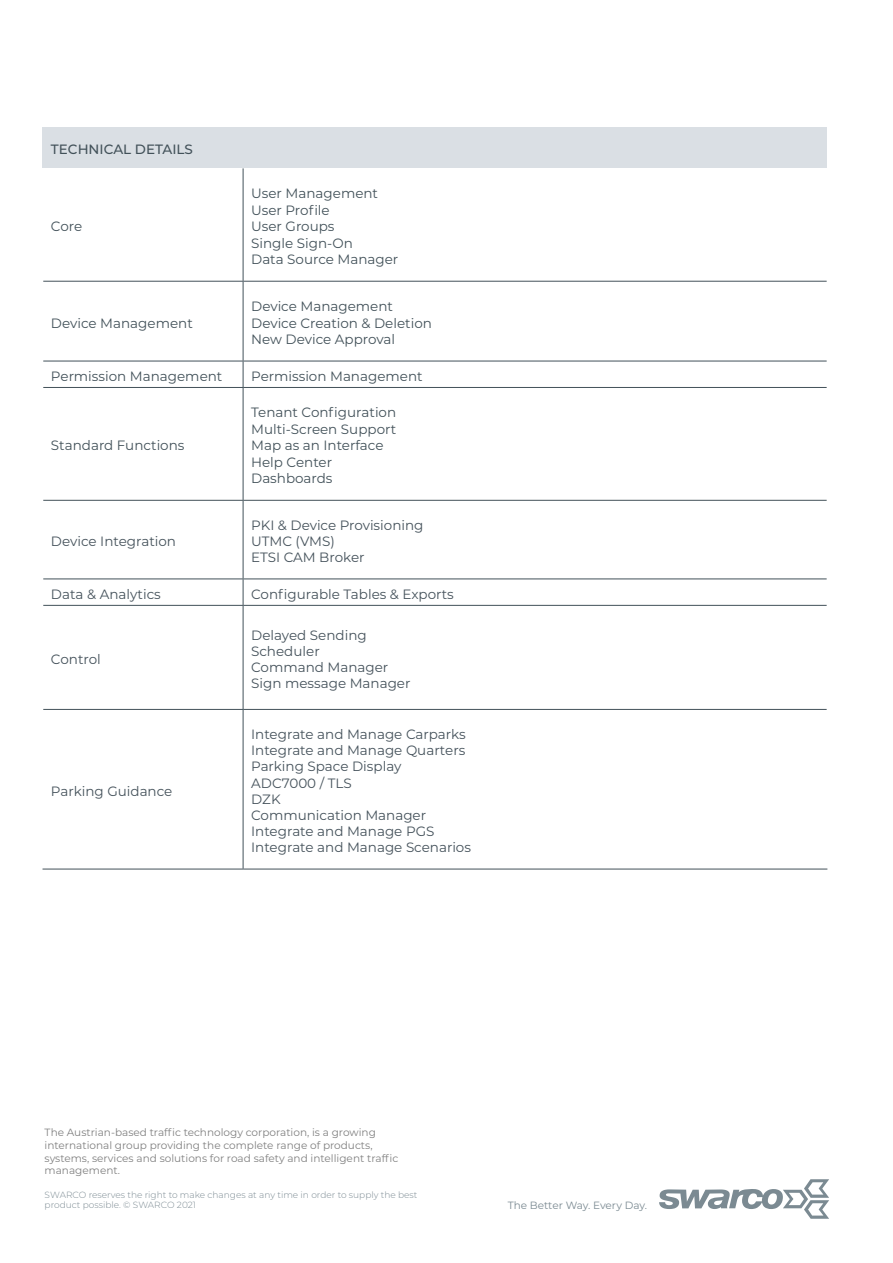
<style>
.page{position:relative;width:893px;height:1263px;background:#fff}
.page>*{position:absolute;margin:0;border:0;box-sizing:border-box;transform-origin:0 0}
.t1{font:13.5px/16.2px "Montserrat";color:#45525b}
.t2{font:13.5px/16.5px "Montserrat";color:#425159}
.t3{font:500 13.5px "Montserrat";color:#425159}
.t4{font:10.5px/12.6px "Montserrat";color:#808080}
.t5{font:10.5px "Montserrat";color:#7b8a92}
.t6{font:300 9px/10.8px "Montserrat";color:#7b8a92}
</style>
<div class="page">
<div style="left:43px;top:128px;width:784px;height:40px;background:#dadfe4"></div>
<hr style="left:243px;top:168px;width:1px;height:113px;background:#425159">
<hr style="left:43px;top:281px;width:200px;height:1px;background:#425159">
<hr style="left:243px;top:281px;width:584px;height:1px;background:#425159">
<hr style="left:243px;top:282px;width:1px;height:79px;background:#425159">
<hr style="left:43px;top:361px;width:200px;height:1px;background:#425159">
<hr style="left:243px;top:361px;width:584px;height:1px;background:#425159">
<svg style="left:243px;top:361px;width:1px;height:26px"></svg>
<hr style="left:43px;top:387px;width:200px;height:1px;background:#425159">
<hr style="left:243px;top:387px;width:584px;height:1px;background:#425159">
<hr style="left:243px;top:388px;width:1px;height:112px;background:#425159">
<hr style="left:43px;top:500px;width:200px;height:1px;background:#425159">
<hr style="left:243px;top:500px;width:584px;height:1px;background:#425159">
<hr style="left:243px;top:501px;width:1px;height:77px;background:#425159">
<hr style="left:43px;top:578px;width:200px;height:1px;background:#425159">
<hr style="left:243px;top:578px;width:584px;height:1px;background:#425159">
<svg style="left:243px;top:579px;width:1px;height:26px"></svg>
<hr style="left:43px;top:605px;width:200px;height:1px;background:#425159">
<hr style="left:243px;top:605px;width:584px;height:1px;background:#425159">
<hr style="left:243px;top:606px;width:1px;height:103px;background:#425159">
<hr style="left:43px;top:709px;width:200px;height:1px;background:#425159">
<hr style="left:243px;top:709px;width:584px;height:1px;background:#425159">
<hr style="left:243px;top:710px;width:1px;height:159px;background:#425159">
<hr style="left:43px;top:869px;width:200px;height:1px;background:#425159">
<hr style="left:243px;top:869px;width:584px;height:1px;background:#425159">
<svg style="left:659px;top:1179px;width:170px;height:40px"></svg>
<p class="t3" style="left:51px;top:140px;width:143px">TECHNICAL DETAILS</p>
<p class="t2" style="left:51px;top:218px;width:33px">Core</p>
<p class="t2" style="left:51px;top:314px;width:143px">Device Management</p>
<p class="t2" style="left:251px;top:185px;width:128px">User Management<br>User Profile</p>
<p class="t2" style="left:251px;top:218px;width:85px">User Groups</p>
<p class="t2" style="left:251px;top:234px;width:103px">Single Sign-On</p>
<p class="t2" style="left:251px;top:251px;width:149px">Data Source Manager</p>
<p class="t2" style="left:251px;top:298px;width:182px">Device Management<br>Device Creation &amp; Deletion</p>
<p class="t2" style="left:251px;top:331px;width:145px">New Device Approval</p>
<p class="t2" style="left:51px;top:367px;width:173px">Permission Management</p>
<p class="t2" style="left:251px;top:367px;width:173px">Permission Management</p>
<p class="t2" style="left:51px;top:437px;width:135px">Standard Functions</p>
<p class="t1" style="left:51px;top:533px;width:127px">Device Integration</p>
<p class="t2" style="left:251px;top:404px;width:147px">Tenant Configuration<br>Multi-Screen Support</p>
<p class="t2" style="left:251px;top:437px;width:134px">Map as an Interface</p>
<p class="t2" style="left:251px;top:453px;width:82px">Help Center</p>
<p class="t2" style="left:251px;top:470px;width:83px">Dashboards</p>
<p class="t1" style="left:251px;top:516px;width:174px">PKI &amp; Device Provisioning<br>UTMC (VMS)</p>
<p class="t1" style="left:251px;top:549px;width:115px">ETSI CAM Broker</p>
<p class="t1" style="left:51px;top:585px;width:111px">Data &amp; Analytics</p>
<p class="t1" style="left:251px;top:585px;width:204px">Configurable Tables &amp; Exports</p>
<p class="t1" style="left:51px;top:650px;width:51px">Control</p>
<p class="t1" style="left:51px;top:782px;width:123px">Parking Guidance</p>
<p class="t1" style="left:251px;top:626px;width:117px">Delayed Sending<br>Scheduler</p>
<p class="t1" style="left:251px;top:659px;width:139px">Command Manager</p>
<p class="t1" style="left:251px;top:675px;width:161px">Sign message Manager</p>
<p class="t1" style="left:251px;top:726px;width:216px">Integrate and Manage Carparks</p>
<p class="t1" style="left:251px;top:742px;width:216px">Integrate and Manage Quarters</p>
<p class="t1" style="left:251px;top:758px;width:152px">Parking Space Display</p>
<p class="t1" style="left:251px;top:774px;width:102px">ADC7000 / TLS</p>
<p class="t1" style="left:251px;top:790px;width:31px">DZK</p>
<p class="t1" style="left:251px;top:807px;width:176px">Communication Manager</p>
<p class="t1" style="left:251px;top:823px;width:185px">Integrate and Manage PGS</p>
<p class="t1" style="left:251px;top:839px;width:221px">Integrate and Manage Scenarios</p>
<p class="t4" style="left:45px;top:1126px;width:355px">The Austrian-based traffic technology corporation, is a growing international group providing the complete range of products, systems, services and solutions for road safety and intelligent traffic management.</p>
<p class="t6" style="left:45px;top:1189px;width:374px">SWARCO reserves the right to make changes at any time in order to supply the best product possible. © SWARCO 2021</p>
<p class="t5" style="left:508px;top:1198px;width:141px">The Better Way. Every Day.</p>
</div>
